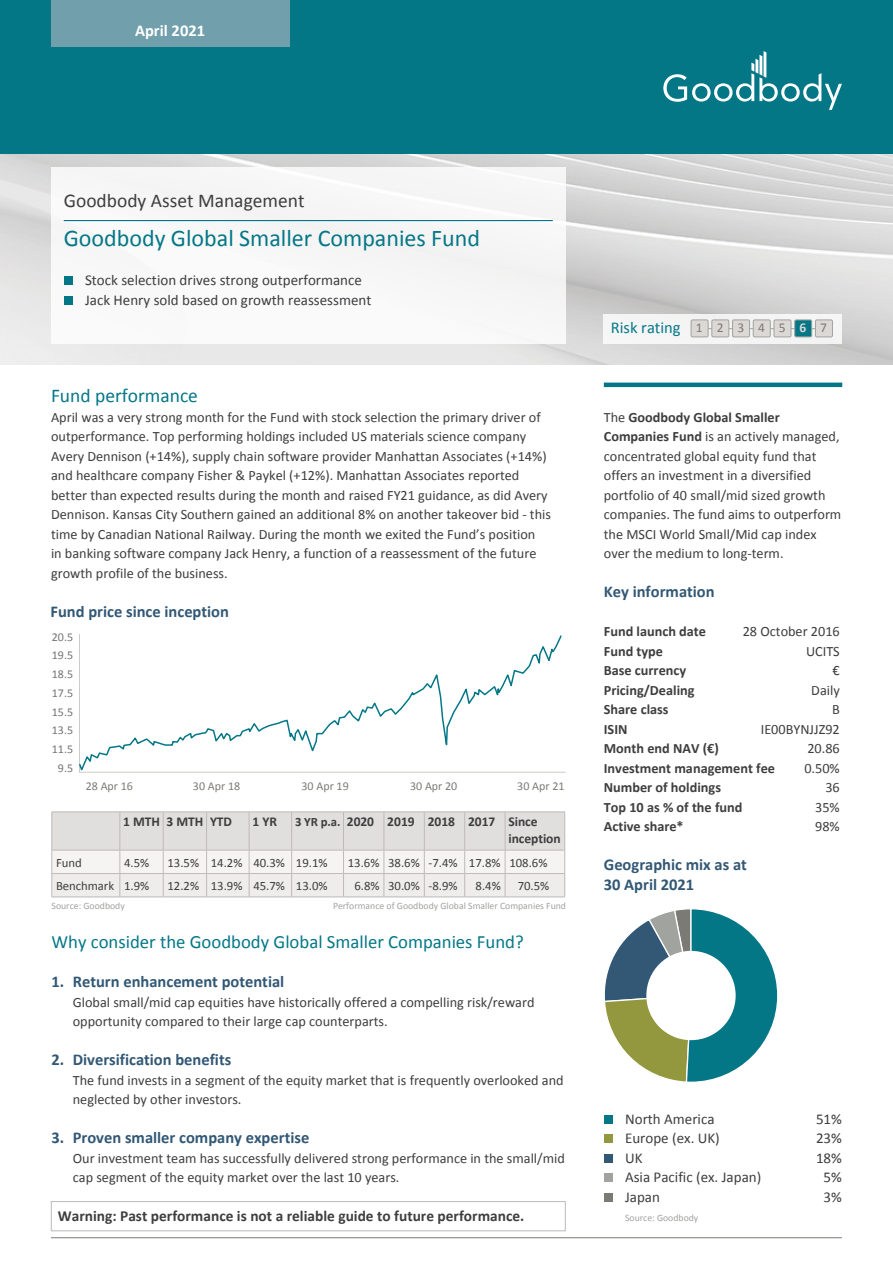
<style>
.page{position:relative;width:893px;height:1263px;background:#fff}
.page>*{position:absolute;margin:0;border:0;box-sizing:border-box;transform-origin:0 0}
.t1{font:24px "Calibri";color:#047787}
.t2{font:19.5px "Calibri";color:#3e3e3f}
.t3{font:19.5px "Calibri";color:#047787}
.t4{font:18.75px "Calibri";color:#047787}
.t5{font:700 16.5px/19.5px "Calibri";color:#325875}
.t6{font:16.5px "Calibri";color:#047787}
.t7{font:700 16.5px "Calibri";color:#fff}
.t8{font:700 15.3px "Calibri";color:#3e3e3f}
.t9{font:15px/19.5px "Calibri";color:#3e3e3f}
.t10{font:14.25px/19.5px "Calibri";color:#3e3e3f}
.t11{font:700 14.25px "Calibri";color:#3e3e3f}
.t12{font:700 13.5px/16.5px "Calibri";letter-spacing:-.005em;color:#3e3e3f}
.t13{font:12.75px "Calibri";color:#3e3e3f}
.t14{font:12px "Calibri";color:#7c7a75}
.t15{font:12px/18.8px "Calibri";color:#727570;text-align:center}
.t16{font:9.75px "Calibri";color:#a1a39f}
.s1{font-size:12.75px}
.s2{font-size:13.5px;color:#7c7a75}
.s3{font-weight:700;font-size:13.5px;color:#dcd8d5}
.s4{font-weight:700}
</style>
<div class="page">
<img style="left:0;top:153px;width:893px;height:211px">
<div style="left:0;top:0;width:893px;height:153px;background:#047787"></div>
<div style="left:51px;top:0;width:238px;height:47px;background:#71a0ac"></div>
<div style="left:51px;top:167px;width:515px;height:177px;background:#f7f7f7"></div>
<svg style="left:663px;top:51px;width:179px;height:59px"></svg>
<hr style="left:51px;top:1237px;width:791px;height:1px;background:#7c7a75">
<hr style="left:64px;top:220px;width:489px;height:1px;background:#047787">
<div style="left:51px;top:1201px;width:515px;height:30px;border:1px solid #bdbab8"></div>
<svg style="left:604px;top:314px;width:238px;height:29px;fill:#f4f4f4"></svg>
<hr style="left:705px;top:328px;width:114px;height:1px;background:#a1a39f">
<div style="left:691px;top:320px;width:17px;height:17px;background:#dcd8d5"></div>
<div style="left:691px;top:320px;width:17px;height:17px;border:1px solid #a1a39f"></div>
<div style="left:712px;top:320px;width:17px;height:17px;background:#dcd8d5"></div>
<div style="left:712px;top:320px;width:17px;height:17px;border:1px solid #a1a39f"></div>
<div style="left:732px;top:320px;width:17px;height:17px;background:#dcd8d5"></div>
<div style="left:732px;top:320px;width:18px;height:17px;border:1px solid #a1a39f"></div>
<div style="left:753px;top:320px;width:17px;height:17px;background:#dcd8d5"></div>
<div style="left:753px;top:320px;width:17px;height:17px;border:1px solid #a1a39f"></div>
<div style="left:774px;top:320px;width:17px;height:17px;background:#dcd8d5"></div>
<div style="left:774px;top:320px;width:17px;height:17px;border:1px solid #a1a39f"></div>
<div style="left:795px;top:320px;width:17px;height:17px;background:#047787"></div>
<div style="left:794px;top:320px;width:18px;height:17px;border:1px solid #a1a39f"></div>
<div style="left:815px;top:320px;width:17px;height:17px;background:#dcd8d5"></div>
<div style="left:815px;top:320px;width:18px;height:17px;border:1px solid #a1a39f"></div>
<hr style="left:604px;top:383px;width:238px;height:4px;background:#047787">
<svg style="left:604px;top:909px;width:174px;height:173px"></svg>
<div style="left:64px;top:277px;width:8px;height:8px;background:#047787"></div>
<div style="left:64px;top:296px;width:8px;height:9px;background:#047787"></div>
<div style="left:604px;top:1115px;width:8px;height:9px;background:#047787"></div>
<div style="left:604px;top:1135px;width:8px;height:8px;background:#93983e"></div>
<div style="left:604px;top:1154px;width:8px;height:9px;background:#325875"></div>
<div style="left:604px;top:1174px;width:8px;height:8px;background:#a1a39f"></div>
<div style="left:604px;top:1193px;width:8px;height:9px;background:#7c7a75"></div>
<div style="left:646px;top:951px;width:90px;height:89px;background:#fff;border-radius:50%"></div>
<svg style="left:52px;top:812px;width:513px;height:85px"></svg>
<hr style="left:52px;top:897px;width:68px;height:1px;background:#bdbab8">
<hr style="left:120px;top:897px;width:43px;height:1px;background:#bdbab8">
<hr style="left:163px;top:897px;width:44px;height:1px;background:#bdbab8">
<hr style="left:207px;top:897px;width:42px;height:1px;background:#bdbab8">
<hr style="left:249px;top:897px;width:43px;height:1px;background:#bdbab8">
<hr style="left:292px;top:897px;width:51px;height:1px;background:#bdbab8">
<hr style="left:343px;top:897px;width:41px;height:1px;background:#bdbab8">
<hr style="left:384px;top:897px;width:40px;height:1px;background:#bdbab8">
<hr style="left:424px;top:897px;width:41px;height:1px;background:#bdbab8">
<hr style="left:465px;top:897px;width:40px;height:1px;background:#bdbab8">
<hr style="left:505px;top:897px;width:60px;height:1px;background:#bdbab8">
<svg style="left:79px;top:635px;width:483px;height:138px"></svg>
<p class="t7" style="left:135px;top:20px;width:72px">April 2021</p>
<h2 class="t2" style="left:64px;top:188px;width:242px">Goodbody Asset Management</h2>
<h1 class="t1" style="left:64px;top:223px;width:418px">Goodbody Global Smaller Companies Fund</h1>
<p class="t9" style="left:85px;top:270px;width:288px">Stock selection drives strong outperformance<br>Jack Henry sold based on growth reassessment</p>
<h2 class="t3" style="left:51px;top:383px;width:148px">Fund performance</h2>
<p class="t10" style="left:51px;top:406px;width:501px">April was a very strong month for the Fund with stock selection the primary driver of outperformance. Top performing holdings included US materials science company Avery Dennison (+14%), supply chain software provider Manhattan Associates (+14%) and healthcare company Fisher &amp; Paykel (+12%). Manhattan Associates reported better than expected results during the month and raised FY21 guidance, as did Avery Dennison. Kansas City Southern gained an additional 8% on another takeover bid - this time by Canadian National Railway. During the month we exited the Fund’s position<br>in banking software company Jack Henry, a function of a reassessment of the future growth profile of the business.</p>
<p class="t5" style="left:50px;top:601px;width:180px">Fund price since inception</p>
<p class="t15" style="left:52px;top:626px;width:23px">20.5<br>19.5<br>18.5<br>17.5<br>15.5<br>13.5<br>11.5<br>9.5</p>
<p class="t14" style="left:86px;top:778px;width:49px">28 Apr 16</p>
<p class="t14" style="left:193px;top:778px;width:49px">30 Apr 18</p>
<p class="t14" style="left:302px;top:778px;width:49px">30 Apr 19</p>
<p class="t14" style="left:410px;top:778px;width:49px">30 Apr 20</p>
<p class="t14" style="left:517px;top:778px;width:49px">30 Apr 21</p>
<p class="t12" style="left:123px;top:813px;width:110px">1 MTH 3 MTH YTD</p>
<p class="t12" style="left:253px;top:813px;width:26px">1 YR</p>
<p class="t12" style="left:508px;top:813px;width:54px;text-indent:-213px"><span class="s1">3 YR p.a.</span> 2020 2019 2018 2017 Since inception</p>
<p class="t13" style="left:56px;top:854px;width:27px">Fund</p>
<p class="t13" style="left:124px;top:854px;width:27px">4.5%</p>
<p class="t13" style="left:167px;top:854px;width:162px">13.5% 14.2% 40.3% 19.1%</p>
<p class="t13" style="left:348px;top:854px;width:201px">13.6% 38.6% -7.4% 17.8% 108.6%</p>
<p class="t13" style="left:56px;top:878px;width:95px">Benchmark 1.9%</p>
<p class="t13" style="left:167px;top:878px;width:162px">12.2% 13.9% 45.7% 13.0%</p>
<p class="t13" style="left:354px;top:878px;width:105px">6.8% 30.0% -8.9%</p>
<p class="t13" style="left:476px;top:878px;width:27px">8.4%</p>
<p class="t13" style="left:518px;top:878px;width:33px">70.5%</p>
<p class="t16" style="left:52px;top:900px;width:75px">Source: Goodbody</p>
<p class="t16" style="left:333px;top:900px;width:235px">Performance of Goodbody Global Smaller Companies Fund</p>
<h3 class="t4" style="left:52px;top:930px;width:474px">Why consider the Goodbody Global Smaller Companies Fund?</h3>
<p class="t5" style="left:52px;top:971px;width:234px">1. Return enhancement potential</p>
<p class="t10" style="left:73px;top:991px;width:463px">Global small/mid cap equities have historically offered a compelling risk/reward opportunity compared to their large cap counterparts.</p>
<p class="t5" style="left:52px;top:1049px;width:181px">2. Diversification benefits</p>
<p class="t10" style="left:73px;top:1069px;width:492px">The fund invests in a segment of the equity market that is frequently overlooked and neglected by other investors.</p>
<p class="t5" style="left:52px;top:1127px;width:259px">3. Proven smaller company expertise</p>
<p class="t10" style="left:73px;top:1147px;width:494px">Our investment team has successfully delivered strong performance in the small/mid cap segment of the equity market over the last 10 years.</p>
<p class="t8" style="left:58px;top:1206px;width:468px">Warning: Past performance is not a reliable guide to future performance.</p>
<p class="t6" style="left:611px;top:317px;width:218px">Risk rating <span class="s2">1 2 3 4 5</span> <span class="s3">6</span> <span class="s2">7</span></p>
<p class="t10" style="left:604px;top:406px;width:239px">The <span class="s4">Goodbody Global Smaller Companies Fund</span> is an actively managed, concentrated global equity fund that offers an investment in a diversified portfolio of 40 small/mid sized growth companies. The fund aims to outperform the MSCI World Small/Mid cap index over the medium to long-term.</p>
<p class="t5" style="left:604px;top:581px;width:112px">Key information</p>
<p class="t11" style="left:604px;top:622px;width:104px">Fund launch date</p>
<p class="t10" style="left:743px;top:621px;width:99px">28 October 2016</p>
<p class="t11" style="left:604px;top:642px;width:61px">Fund type</p>
<p class="t10" style="left:806px;top:640px;width:35px">UCITS</p>
<p class="t11" style="left:604px;top:661px;width:84px">Base currency</p>
<p class="t10" style="left:833px;top:660px;width:9px">€</p>
<p class="t11" style="left:604px;top:681px;width:92px">Pricing/Dealing</p>
<p class="t10" style="left:811px;top:679px;width:30px">Daily</p>
<p class="t11" style="left:604px;top:700px;width:66px">Share class</p>
<p class="t10" style="left:832px;top:699px;width:9px">B</p>
<p class="t11" style="left:604px;top:720px;width:25px">ISIN</p>
<p class="t10" style="left:761px;top:718px;width:81px">IE00BYNJJZ92</p>
<p class="t11" style="left:604px;top:739px;width:117px">Month end NAV (€)</p>
<p class="t10" style="left:807px;top:738px;width:34px">20.86</p>
<p class="t11" style="left:604px;top:759px;width:173px">Investment management fee</p>
<p class="t10" style="left:804px;top:757px;width:37px">0.50%</p>
<p class="t11" style="left:604px;top:778px;width:119px">Number of holdings</p>
<p class="t10" style="left:825px;top:777px;width:16px">36</p>
<p class="t11" style="left:604px;top:798px;width:140px">Top 10 as % of the fund</p>
<p class="t10" style="left:815px;top:796px;width:26px">35%</p>
<p class="t11" style="left:604px;top:817px;width:81px">Active share*</p>
<p class="t10" style="left:815px;top:816px;width:26px">98%</p>
<p class="t5" style="left:604px;top:854px;width:145px">Geographic mix as at<br>30 April 2021</p>
<p class="t9" style="left:625px;top:1108px;width:91px">North America</p>
<p class="t9" style="left:816px;top:1108px;width:27px">51%</p>
<p class="t9" style="left:625px;top:1128px;width:96px">Europe (ex. UK)</p>
<p class="t9" style="left:816px;top:1128px;width:27px">23%</p>
<p class="t9" style="left:625px;top:1147px;width:19px">UK</p>
<p class="t9" style="left:816px;top:1147px;width:27px">18%</p>
<p class="t9" style="left:625px;top:1167px;width:138px">Asia Pacific (ex. Japan)</p>
<p class="t9" style="left:824px;top:1167px;width:20px">5%</p>
<p class="t9" style="left:625px;top:1186px;width:36px">Japan</p>
<p class="t9" style="left:824px;top:1186px;width:20px">3%</p>
<p class="t16" style="left:625px;top:1212px;width:75px">Source: Goodbody</p>
</div>
